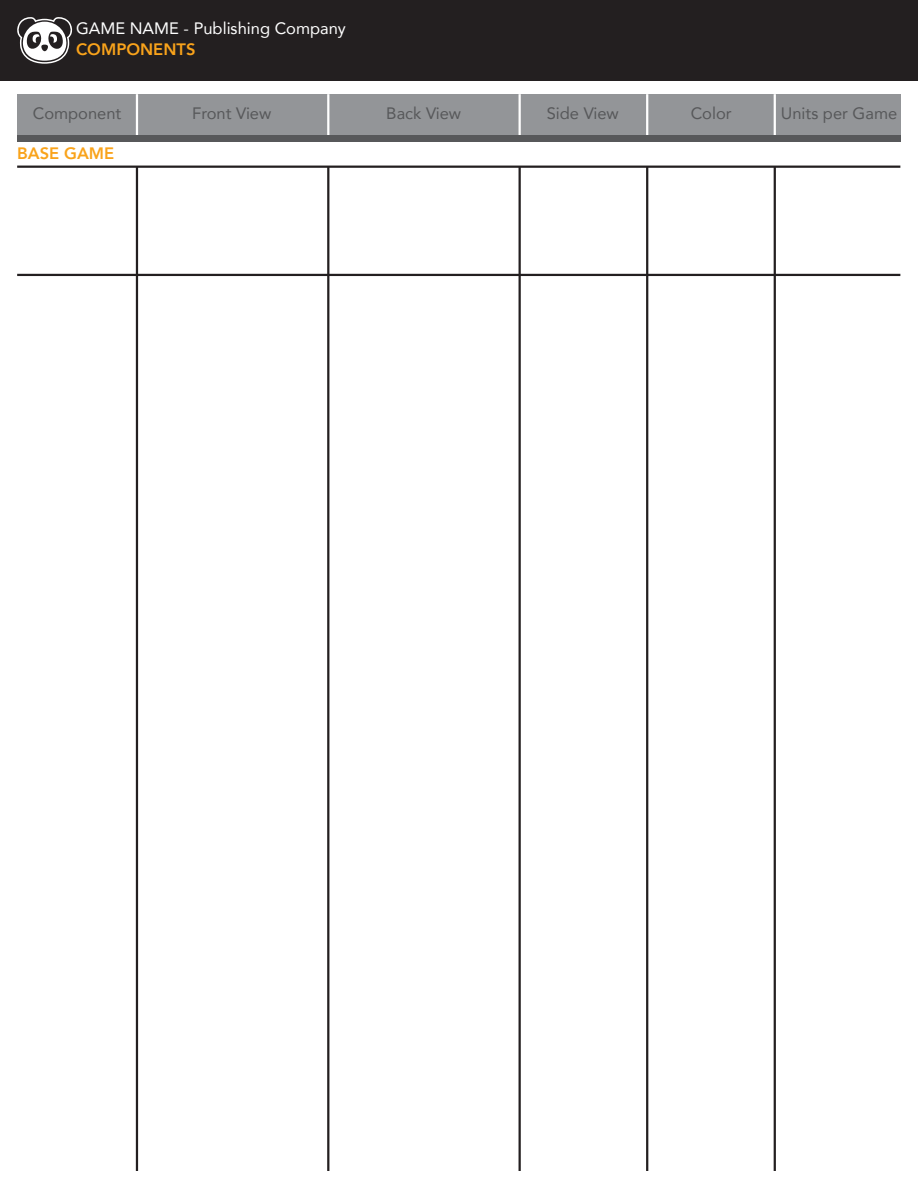
<style>
.page{position:relative;width:918px;height:1188px;background:#fff}
.page>*{position:absolute;margin:0;border:0;box-sizing:border-box;transform-origin:0 0}
.t1{font:16.5px "Avenir";color:#57585a}
.t2{font:16.5px "Avenir";color:#fff}
.t3{font:800 16.5px "Avenir";color:#f9a31b}
</style>
<div class="page">
<div style="left:0;top:0;width:918px;height:81px;background:#231f20"></div>
<svg style="left:17px;top:17px;width:56px;height:47px"></svg>
<div style="left:17px;top:94px;width:883px;height:41px;background:#939598"></div>
<hr style="left:136px;top:94px;width:2px;height:41px;background:#fff">
<hr style="left:327px;top:94px;width:2px;height:41px;background:#fff">
<hr style="left:519px;top:94px;width:2px;height:41px;background:#fff">
<hr style="left:646px;top:94px;width:2px;height:41px;background:#fff">
<hr style="left:774px;top:94px;width:2px;height:41px;background:#fff">
<div style="left:17px;top:135px;width:883px;height:7px;background:#57585a"></div>
<hr style="left:17px;top:166px;width:883px;height:2px;background:#231f20">
<hr style="left:136px;top:167px;width:2px;height:1004px;background:#231f20">
<hr style="left:327px;top:167px;width:2px;height:1004px;background:#231f20">
<hr style="left:519px;top:167px;width:2px;height:1004px;background:#231f20">
<hr style="left:646px;top:167px;width:2px;height:1004px;background:#231f20">
<hr style="left:774px;top:167px;width:2px;height:1004px;background:#231f20">
<svg style="left:173px;top:174px;width:579px;height:246px"></svg>
<hr style="left:17px;top:274px;width:883px;height:2px;background:#231f20">
<p class="t2" style="left:76px;top:15px;width:271px">GAME NAME - Publishing Company</p>
<p class="t3" style="left:76px;top:37px;width:121px">COMPONENTS</p>
<p class="t1" style="left:33px;top:100px;width:90px">Component</p>
<p class="t1" style="left:192px;top:100px;width:81px">Front View</p>
<p class="t1" style="left:386px;top:100px;width:76px">Back View</p>
<p class="t1" style="left:547px;top:100px;width:74px">Side View</p>
<p class="t1" style="left:691px;top:100px;width:42px">Color</p>
<p class="t1" style="left:781px;top:100px;width:118px">Units per Game</p>
<p class="t3" style="left:17px;top:141px;width:99px">BASE GAME</p>
</div>
